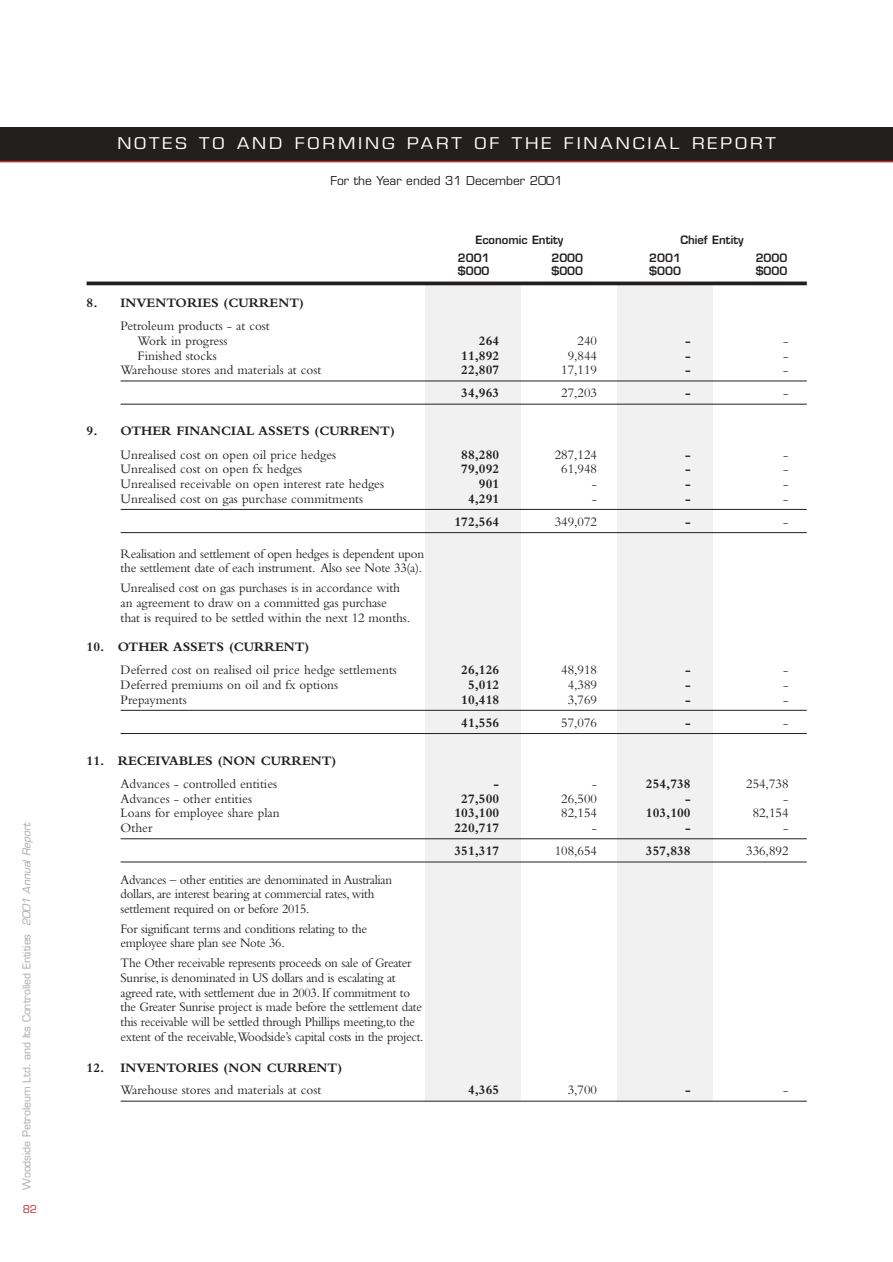
<style>
.page{position:relative;width:893px;height:1262px;background:#fff}
.page>*{position:absolute;margin:0;border:0;box-sizing:border-box;transform-origin:0 0}
.t1{font:15.75px "Eurostile";letter-spacing:.16em;color:#fff;scale:1.14 1}
.t2{font:13.5px/14.7px "Bembo";letter-spacing:-.015em;color:#231f1f}
.t3{font:13.5px/14.7px "Bembo";letter-spacing:-.015em;color:#231f1f;scale:.95 1}
.t4{font:700 13.5px "Bembo";color:#231f1f}
.t5{font:13.5px/14.7px "Bembo";letter-spacing:-.015em;color:#231f1f;scale:.96 1}
.t6{font:12px "Eurostile";color:#231f1f}
.t7{font:600 11.25px "Eurostile";color:#231f1f}
.t8{font:10.5px "Eurostile";letter-spacing:-.005em;color:#a7a9ac}
.t9{font:10.5px "Eurostile";color:#be2e37}
.s1{font-style:italic}
</style>
<div class="page">
<div style="left:425px;top:284px;width:96px;height:817px;background:#f1f1f2"></div>
<div style="left:617px;top:284px;width:95px;height:817px;background:#f1f1f2"></div>
<div style="left:0;top:128px;width:892px;height:34px;background:#231f1f"></div>
<hr style="left:0;top:161px;width:892px;height:1px;background:#be2e37">
<svg style="left:87px;top:281px;width:719px;height:4px;background:#403d3d"></svg>
<hr style="left:121px;top:380px;width:685px;height:1px;background:#231f1f">
<hr style="left:121px;top:404px;width:685px;height:1px;background:#231f1f">
<hr style="left:121px;top:509px;width:685px;height:1px;background:#231f1f">
<hr style="left:121px;top:532px;width:685px;height:1px;background:#231f1f">
<hr style="left:121px;top:710px;width:685px;height:1px;background:#231f1f">
<hr style="left:121px;top:733px;width:685px;height:1px;background:#231f1f">
<hr style="left:121px;top:838px;width:685px;height:1px;background:#231f1f">
<hr style="left:121px;top:861px;width:685px;height:1px;background:#231f1f">
<hr style="left:121px;top:1100px;width:685px;height:1px;background:#231f1f">
<p class="t8" style="left:23px;top:1189px;width:369px;rotate:-90deg">Woodside Petroleum Ltd. and Its Controlled Entities <span class="s1">2001 Annual Report</span></p>
<p class="t9" style="left:23px;top:1205px;width:16px">82</p>
<p class="t1" style="left:117px;top:137px;width:579px">NOTES TO AND FORMING PART OF THE FINANCIAL REPORT</p>
<p class="t6" style="left:330px;top:176px;width:234px">For the Year ended 31 December 2001</p>
<p class="t4" style="left:87px;top:298px;width:219px">8. INVENTORIES (CURRENT)</p>
<p class="t2" style="left:138px;top:320px;width:134px;text-indent:-17px">Petroleum products - at cost<br>Work in progress</p>
<p class="t7" style="left:475px;top:235px;width:89px">Economic Entity</p>
<p class="t7" style="left:680px;top:235px;width:65px">Chief Entity</p>
<p class="t7" style="left:458px;top:253px;width:33px">2001</p>
<p class="t7" style="left:551px;top:253px;width:33px">2000</p>
<p class="t7" style="left:649px;top:253px;width:33px">2001</p>
<p class="t7" style="left:755px;top:253px;width:33px">2000</p>
<p class="t7" style="left:458px;top:267px;width:33px">$000</p>
<p class="t7" style="left:551px;top:267px;width:33px">$000</p>
<p class="t7" style="left:649px;top:267px;width:33px">$000</p>
<p class="t7" style="left:755px;top:267px;width:33px">$000</p>
<p class="t4" style="left:479px;top:336px;width:22px">264</p>
<p class="t2" style="left:577px;top:334px;width:21px">240</p>
<p class="t4" style="left:685px;top:336px;width:7px">-</p>
<p class="t2" style="left:783px;top:334px;width:7px">-</p>
<p class="t2" style="left:138px;top:349px;width:81px">Finished stocks</p>
<p class="t4" style="left:461px;top:350px;width:39px">11,892</p>
<p class="t2" style="left:567px;top:349px;width:31px">9,844</p>
<p class="t4" style="left:685px;top:350px;width:7px">-</p>
<p class="t2" style="left:783px;top:349px;width:7px">-</p>
<p class="t2" style="left:121px;top:364px;width:202px">Warehouse stores and materials at cost</p>
<p class="t4" style="left:461px;top:365px;width:39px">22,807</p>
<p class="t2" style="left:561px;top:364px;width:37px">17,119</p>
<p class="t4" style="left:685px;top:365px;width:7px">-</p>
<p class="t2" style="left:783px;top:364px;width:7px">-</p>
<p class="t4" style="left:461px;top:388px;width:39px">34,963</p>
<p class="t2" style="left:561px;top:387px;width:37px">27,203</p>
<p class="t4" style="left:685px;top:388px;width:7px">-</p>
<p class="t2" style="left:783px;top:387px;width:7px">-</p>
<p class="t4" style="left:87px;top:426px;width:310px">9. OTHER FINANCIAL ASSETS (CURRENT)</p>
<p class="t2" style="left:121px;top:448px;width:217px">Unrealised cost on open oil price hedges</p>
<p class="t4" style="left:461px;top:449px;width:39px">88,280</p>
<p class="t2" style="left:554px;top:448px;width:44px">287,124</p>
<p class="t4" style="left:685px;top:449px;width:7px">-</p>
<p class="t2" style="left:783px;top:448px;width:7px">-</p>
<p class="t2" style="left:121px;top:463px;width:183px">Unrealised cost on open fx hedges</p>
<p class="t4" style="left:461px;top:464px;width:39px">79,092</p>
<p class="t2" style="left:561px;top:463px;width:37px">61,948</p>
<p class="t4" style="left:685px;top:464px;width:7px">-</p>
<p class="t2" style="left:783px;top:463px;width:7px">-</p>
<p class="t2" style="left:121px;top:477px;width:265px">Unrealised receivable on open interest rate hedges</p>
<p class="t4" style="left:479px;top:479px;width:22px">901</p>
<p class="t2" style="left:592px;top:477px;width:7px">-</p>
<p class="t4" style="left:685px;top:479px;width:7px">-</p>
<p class="t2" style="left:783px;top:477px;width:7px">-</p>
<p class="t2" style="left:121px;top:492px;width:244px">Unrealised cost on gas purchase commitments</p>
<p class="t4" style="left:468px;top:493px;width:33px">4,291</p>
<p class="t2" style="left:592px;top:492px;width:7px">-</p>
<p class="t4" style="left:685px;top:493px;width:7px">-</p>
<p class="t2" style="left:783px;top:492px;width:7px">-</p>
<p class="t4" style="left:454px;top:517px;width:46px">172,564</p>
<p class="t2" style="left:554px;top:515px;width:44px">349,072</p>
<p class="t4" style="left:685px;top:517px;width:7px">-</p>
<p class="t2" style="left:783px;top:515px;width:7px">-</p>
<p class="t5" style="left:121px;top:547px;width:317px">Realisation and settlement of open hedges is dependent upon the settlement date of each instrument. Also see Note 33(a).</p>
<p class="t2" style="left:121px;top:582px;width:291px">Unrealised cost on gas purchases is in accordance with an agreement to draw on a committed gas purchase<br>that is required to be settled within the next 12 months.</p>
<p class="t4" style="left:87px;top:642px;width:224px">10. OTHER ASSETS (CURRENT)</p>
<p class="t2" style="left:121px;top:664px;width:278px">Deferred cost on realised oil price hedge settlements</p>
<p class="t4" style="left:461px;top:665px;width:39px">26,126</p>
<p class="t2" style="left:561px;top:664px;width:37px">48,918</p>
<p class="t4" style="left:685px;top:665px;width:7px">-</p>
<p class="t2" style="left:783px;top:664px;width:7px">-</p>
<p class="t2" style="left:121px;top:678px;width:219px">Deferred premiums on oil and fx options</p>
<p class="t4" style="left:468px;top:680px;width:33px">5,012</p>
<p class="t2" style="left:567px;top:678px;width:31px">4,389</p>
<p class="t4" style="left:685px;top:680px;width:7px">-</p>
<p class="t2" style="left:783px;top:678px;width:7px">-</p>
<p class="t2" style="left:121px;top:693px;width:68px">Prepayments</p>
<p class="t4" style="left:461px;top:694px;width:39px">10,418</p>
<p class="t2" style="left:567px;top:693px;width:31px">3,769</p>
<p class="t4" style="left:685px;top:694px;width:7px">-</p>
<p class="t4" style="left:461px;top:717px;width:39px">41,556</p>
<p class="t2" style="left:561px;top:716px;width:37px">57,076</p>
<p class="t4" style="left:685px;top:717px;width:7px">-</p>
<p class="t2" style="left:783px;top:716px;width:7px">-</p>
<p class="t4" style="left:87px;top:755px;width:251px">11. RECEIVABLES (NON CURRENT)</p>
<p class="t2" style="left:121px;top:777px;width:158px">Advances - controlled entities</p>
<p class="t4" style="left:493px;top:779px;width:7px">-</p>
<p class="t2" style="left:592px;top:777px;width:7px">-</p>
<p class="t4" style="left:646px;top:779px;width:46px">254,738</p>
<p class="t2" style="left:746px;top:777px;width:44px">254,738</p>
<p class="t2" style="left:121px;top:792px;width:133px">Advances - other entities</p>
<p class="t4" style="left:461px;top:793px;width:39px">27,500</p>
<p class="t2" style="left:561px;top:792px;width:37px">26,500</p>
<p class="t4" style="left:685px;top:793px;width:7px">-</p>
<p class="t2" style="left:121px;top:807px;width:161px">Loans for employee share plan</p>
<p class="t4" style="left:454px;top:808px;width:46px">103,100</p>
<p class="t2" style="left:561px;top:807px;width:37px">82,154</p>
<p class="t4" style="left:646px;top:808px;width:46px">103,100</p>
<p class="t2" style="left:752px;top:807px;width:37px">82,154</p>
<p class="t2" style="left:121px;top:821px;width:33px">Other</p>
<p class="t4" style="left:454px;top:823px;width:46px">220,717</p>
<p class="t2" style="left:592px;top:821px;width:7px">-</p>
<p class="t4" style="left:685px;top:823px;width:7px">-</p>
<p class="t2" style="left:783px;top:821px;width:7px">-</p>
<p class="t4" style="left:454px;top:846px;width:46px">351,317</p>
<p class="t2" style="left:554px;top:845px;width:44px">108,654</p>
<p class="t4" style="left:646px;top:846px;width:46px">357,838</p>
<p class="t2" style="left:746px;top:845px;width:44px">336,892</p>
<p class="t3" style="left:121px;top:873px;width:287px">Advances – other entities are denominated in Australian dollars, are interest bearing at commercial rates, with settlement required on or before 2015.</p>
<p class="t3" style="left:121px;top:922px;width:261px">For significant terms and conditions relating to the employee share plan see Note 36.</p>
<p class="t3" style="left:121px;top:957px;width:320px">The Other receivable represents proceeds on sale of Greater Sunrise, is denominated in US dollars and is escalating at agreed rate, with settlement due in 2003. If commitment to the Greater Sunrise project is made before the settlement date this receivable will be settled through Phillips meeting,to the extent of the receivable,Woodside’s capital costs in the project.</p>
<p class="t4" style="left:87px;top:1062px;width:257px">12. INVENTORIES (NON CURRENT)</p>
<p class="t2" style="left:121px;top:1084px;width:202px">Warehouse stores and materials at cost</p>
<p class="t4" style="left:468px;top:1085px;width:33px">4,365</p>
<p class="t2" style="left:567px;top:1084px;width:31px">3,700</p>
<p class="t4" style="left:685px;top:1085px;width:7px">-</p>
<p class="t2" style="left:783px;top:1084px;width:7px">-</p>
</div>
